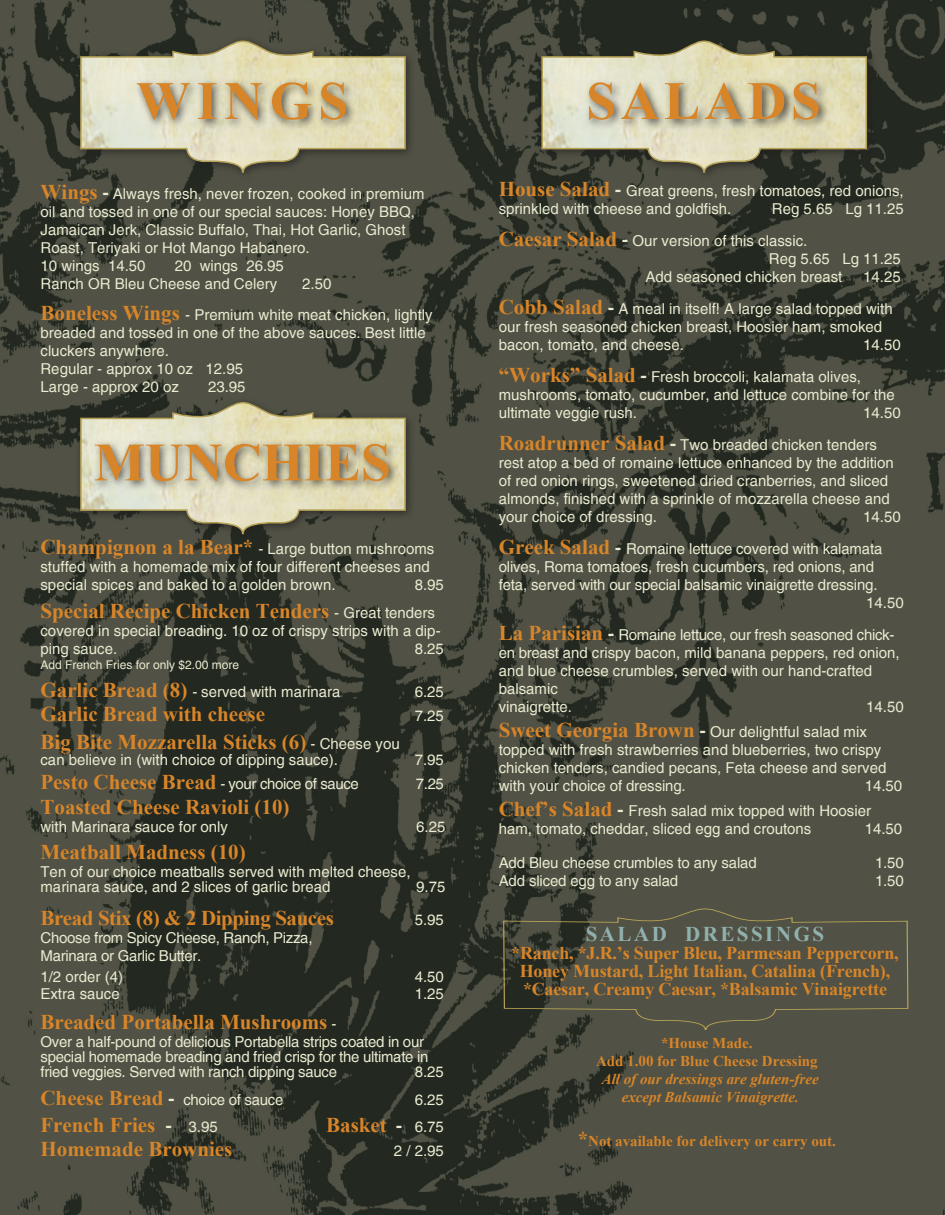
<style>
.page{position:relative;width:945px;height:1215px;background:#fff}
.page>*{position:absolute;margin:0;border:0;box-sizing:border-box;transform-origin:0 0}
.t1{font:700 54px "Times New Roman";letter-spacing:.08em;color:#d88529}
.t2{font:700 54px "Times New Roman";color:#d88529}
.t3{font:700 21px "Times New Roman";color:#d88529}
.t4{font:700 21px "Times New Roman";letter-spacing:-.02em;color:#d88529}
.t5{font:700 21px "Times New Roman";letter-spacing:.12em;color:#90b0ae}
.t6{font:700 18px/18px "Times New Roman";letter-spacing:-.01em;color:#d88529;text-align:center}
.t7{font:15px/18px "Helvetica";color:#eaebd0}
.t8{font:15px/15px "Helvetica";letter-spacing:-.02em;color:#eaebd0}
.t9{font:700 15px/18px "Times New Roman";color:#d88529;text-align:center}
.t10{font:italic 700 15px/18px "Times New Roman";color:#d88529;text-align:center}
.t11{font:15px "Helvetica";letter-spacing:-.025em;color:#eaebd0}
.t12{font:12px "Helvetica";color:#eaebd0}
.s1{font-family:"Times New Roman";font-weight:700;font-size:21px;color:#d88529}
.s2{font-weight:700;font-size:18px}
.s3{font-family:"Helvetica";font-weight:400;font-size:15px;color:#eaebd0}
.s4{font-family:"Helvetica";font-size:18px;color:#eaebd0}
.s5{font-size:21px}
</style>
<div class="page">
<img style="left:0;top:0;width:945px;height:1215px">
<div style="left:74px;top:35px;width:343px;height:148px;background:#231f20;opacity:.75"></div>
<svg style="left:79px;top:40px;width:328px;height:133px;background:#a9a78d"></svg>
<div style="left:132px;top:77px;width:226px;height:54px;background:#231f20;opacity:.75"></div>
<div style="left:74px;top:396px;width:343px;height:149px;background:#231f20;opacity:.75"></div>
<svg style="left:79px;top:401px;width:328px;height:134px;background:#a09d84"></svg>
<div style="left:90px;top:439px;width:310px;height:53px;background:#231f20;opacity:.75"></div>
<div style="left:535px;top:35px;width:343px;height:148px;background:#231f20;opacity:.75"></div>
<svg style="left:541px;top:40px;width:327px;height:133px;background:#a1a087"></svg>
<div style="left:584px;top:77px;width:246px;height:54px;background:#231f20;opacity:.75"></div>
<svg style="left:503px;top:909px;width:405px;height:121px;background:#4d4e41"></svg>
<h1 class="t1" style="left:136px;top:62px;width:213px">WINGS</h1>
<p class="t7" style="left:40px;top:185px;width:386px"><span class="s1">Wings</span> <span class="s2">-</span> Always fresh, never frozen, cooked in premium oil and tossed in one of our special sauces: Honey BBQ, Jamaican Jerk, Classic Buffalo, Thai, Hot Garlic, Ghost Roast, Teriyaki or Hot Mango Habanero.<br>10 wings 14.50</p>
<p class="t7" style="left:41px;top:257px;width:245px;text-indent:134px">20 wings 26.95<br>Ranch OR Bleu Cheese and Celery</p>
<p class="t7" style="left:40px;top:268px;width:394px;line-height:31.5px;text-indent:262px">2.50<br><span class="s1">Boneless Wings</span> - Premium white meat chicken, lightly</p>
<p class="t7" style="left:41px;top:324px;width:387px">breaded and tossed in one of the above sauces. Best little cluckers anywhere.<br>Regular - approx 10 oz 12.95<br>Large - approx 20 oz</p>
<p class="t7" style="left:208px;top:378px;width:39px">23.95</p>
<h1 class="t2" style="left:94px;top:423px;width:298px">MUNCHIES</h1>
<p class="t7" style="left:40px;top:540px;width:395px"><span class="s1">Champignon a la Bear*</span> - Large button mushrooms stuffed with a homemade mix of four different cheeses and special spices and baked to a golden brown.</p>
<p class="t7" style="left:415px;top:576px;width:31px">8.95</p>
<h2 class="t3" style="left:40px;top:596px;width:396px">Special Recipe Chicken Tenders <span class="s3">- Great tenders</span></h2>
<p class="t7" style="left:40px;top:622px;width:402px">covered in special breading. 10 oz of crispy strips with a dip&shy;ping sauce.</p>
<p class="t7" style="left:415px;top:640px;width:31px">8.25</p>
<p class="t12" style="left:40px;top:658px;width:200px">Add French Fries for only $2.00 more</p>
<p class="t7" style="left:40px;top:683px;width:301px"><span class="s1">Garlic Bread (8)</span> - served with marinara</p>
<p class="t7" style="left:415px;top:683px;width:31px">6.25</p>
<h2 class="t3" style="left:40px;top:699px;width:226px">Garlic Bread with cheese</h2>
<p class="t7" style="left:415px;top:707px;width:31px">7.25</p>
<h2 class="t3" style="left:40px;top:727px;width:361px">Big Bite Mozzarella Sticks (6) <span class="s3">- Cheese you</span></h2>
<p class="t7" style="left:40px;top:752px;width:299px">can believe in (with choice of dipping sauce).</p>
<p class="t7" style="left:415px;top:752px;width:31px">7.95</p>
<p class="t11" style="left:40px;top:775px;width:320px"><span class="s1">Pesto Cheese Bread</span> - your choice of sauce</p>
<p class="t7" style="left:416px;top:776px;width:30px">7.25</p>
<h2 class="t3" style="left:40px;top:792px;width:251px">Toasted Cheese Ravioli (10)</h2>
<p class="t7" style="left:40px;top:819px;width:189px">with Marinara sauce for only</p>
<p class="t7" style="left:416px;top:819px;width:31px">6.25</p>
<h2 class="t3" style="left:40px;top:837px;width:207px">Meatball Madness (10)</h2>
<p class="t7" style="left:40px;top:865px;width:372px;line-height:15px">Ten of our choice meatballs served with melted cheese, marinara sauce, and 2 slices of garlic bread</p>
<p class="t7" style="left:416px;top:879px;width:31px">9.75</p>
<h2 class="t4" style="left:40px;top:903px;width:295px">Bread Stix (8) &amp; 2 Dipping Sauces</h2>
<p class="t7" style="left:415px;top:912px;width:31px">5.95</p>
<p class="t8" style="left:40px;top:930px;width:274px;line-height:18px">Choose from Spicy Cheese, Ranch, Pizza,<br>Marinara or Garlic Butter.</p>
<p class="t7" style="left:40px;top:969px;width:84px">1/2 order (4)</p>
<p class="t7" style="left:415px;top:969px;width:31px">4.50</p>
<p class="t7" style="left:40px;top:985px;width:81px">Extra sauce</p>
<p class="t7" style="left:415px;top:985px;width:31px">1.25</p>
<h2 class="t3" style="left:40px;top:1007px;width:298px">Breaded Portabella Mushrooms <span class="s3">-</span></h2>
<p class="t8" style="left:40px;top:1035px;width:390px">Over a half-pound of delicious Portabella strips coated in our special homemade breading and fried crisp for the ultimate in fried veggies. Served with ranch dipping sauce</p>
<p class="t7" style="left:415px;top:1063px;width:31px">8.25</p>
<p class="t8" style="left:40px;top:1092px;width:244px"><span class="s1">Cheese Bread</span> <span class="s2">-</span> choice of sauce</p>
<p class="t7" style="left:415px;top:1091px;width:31px">6.25</p>
<h2 class="t3" style="left:40px;top:1110px;width:179px">French Fries <span class="s4">-</span> <span class="s3">3.95</span></h2>
<h2 class="t3" style="left:326px;top:1110px;width:119px">Basket <span class="s4">-</span> <span class="s3">6.75</span></h2>
<h2 class="t3" style="left:40px;top:1134px;width:193px">Homemade Brownies</h2>
<p class="t7" style="left:394px;top:1142px;width:52px">2 / 2.95</p>
<h1 class="t1" style="left:586px;top:62px;width:236px">SALADS</h1>
<p class="t7" style="left:499px;top:182px;width:406px"><span class="s1">House Salad</span> <span class="s2">-</span> Great greens, fresh tomatoes, red onions, sprinkled with cheese and goldfish.</p>
<p class="t7" style="left:499px;top:193px;width:406px;line-height:32px;text-indent:273px">Reg 5.65 Lg 11.25<br><span class="s1">Caesar Salad</span> <span class="s2">-</span> Our version of this classic.</p>
<p class="t7" style="left:646px;top:250px;width:257px;text-indent:123px">Reg 5.65 Lg 11.25<br>Add seasoned chicken breast</p>
<p class="t7" style="left:499px;top:261px;width:403px;line-height:32px;text-indent:364px">14.25<br><span class="s1">Cobb Salad</span> <span class="s2">-</span> A meal in itself! A large salad topped with</p>
<p class="t7" style="left:499px;top:318px;width:385px">our fresh seasoned chicken breast, Hoosier ham, smoked bacon, tomato, and cheese.</p>
<p class="t7" style="left:863px;top:336px;width:39px">14.50</p>
<p class="t7" style="left:499px;top:368px;width:398px"><span class="s1">“Works” Salad</span> <span class="s2">-</span> Fresh broccoli, kalamata olives, mushrooms, tomato, cucumber, and lettuce combine for the ultimate veggie rush.</p>
<p class="t7" style="left:499px;top:397px;width:404px;line-height:32px;text-indent:364px">14.50<br><span class="s1">Roadrunner Salad</span> <span class="s2">-</span> Two breaded chicken tenders</p>
<p class="t7" style="left:499px;top:454px;width:397px">rest atop a bed of romaine lettuce enhanced by the addition of red onion rings, sweetened dried cranberries, and sliced almonds, finished with a sprinkle of mozzarella cheese and your choice of dressing.</p>
<p class="t7" style="left:499px;top:501px;width:403px;line-height:32px;text-indent:364px">14.50<br><span class="s1">Greek Salad</span> <span class="s2">-</span> Romaine lettuce covered with kalamata</p>
<p class="t7" style="left:499px;top:558px;width:377px">olives, Roma tomatoes, fresh cucumbers, red onions, and</p>
<p class="t7" style="left:499px;top:576px;width:380px">feta, served with our special balsamic vinaigrette dressing.</p>
<p class="t7" style="left:866px;top:594px;width:39px">14.50</p>
<p class="t7" style="left:499px;top:626px;width:402px"><span class="s1">La Parisian</span> <span class="s2">-</span> Romaine lettuce, our fresh seasoned chick&shy;en breast and crispy bacon, mild banana peppers, red onion, and blue cheese crumbles, served with our hand-crafted balsamic<br>vinaigrette.</p>
<p class="t7" style="left:499px;top:694px;width:406px;line-height:25.2px;text-indent:367px">14.50<br><span class="s1">Sweet Georgia Brown</span> <span class="s2">-</span> Our delightful salad mix</p>
<p class="t7" style="left:499px;top:741px;width:389px">topped with fresh strawberries and blueberries, two crispy chicken tenders, candied pecans, Feta cheese and served with your choice of dressing.</p>
<p class="t7" style="left:499px;top:774px;width:405px;line-height:25.2px;text-indent:366px">14.50<br><span class="s1">Chef’s Salad</span> <span class="s2">-</span> Fresh salad mix topped with Hoosier</p>
<p class="t7" style="left:499px;top:820px;width:314px">ham, tomato, cheddar, sliced egg and croutons</p>
<p class="t7" style="left:865px;top:820px;width:39px">14.50</p>
<p class="t7" style="left:499px;top:854px;width:260px">Add Bleu cheese crumbles to any salad</p>
<p class="t7" style="left:875px;top:854px;width:30px">1.50</p>
<p class="t7" style="left:499px;top:872px;width:181px">Add sliced egg to any salad</p>
<p class="t7" style="left:875px;top:872px;width:30px">1.50</p>
<h2 class="t5" style="left:586px;top:919px;width:240px">SALAD DRESSINGS</h2>
<p class="t6" style="left:511px;top:944px;width:389px">*Ranch, *J.R.’s Super Bleu, Parmesan Peppercorn,<br>Honey Mustard, Light Italian, Catalina (French), *Caesar, Creamy Caesar, *Balsamic Vinaigrette</p>
<p class="t9" style="left:596px;top:1034px;width:223px">*House Made.<br>Add 1.00 for Blue Cheese Dressing</p>
<p class="t10" style="left:602px;top:1070px;width:219px">All of our dressings are gluten-free except Balsamic Vinaigrette.</p>
<p class="t9" style="left:578px;top:1132px;width:260px"><span class="s5">*</span>Not available for delivery or carry out.</p>
</div>
